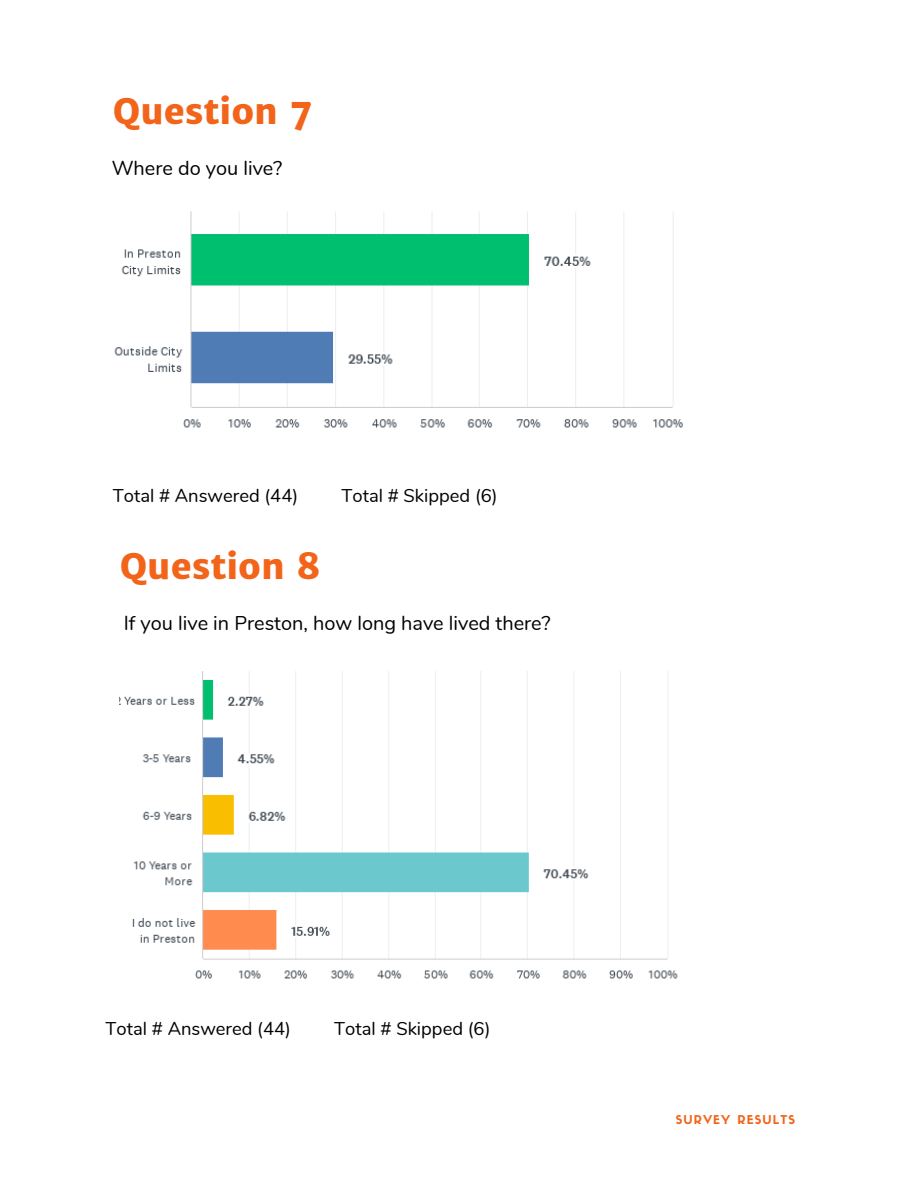
<style>
.page{position:relative;width:918px;height:1188px;background:#fff}
.page>*{position:absolute;margin:0;border:0;box-sizing:border-box;transform-origin:0 0}
.t1{font:800 35.25px "Merriweather Sans";color:#f26419}
.t2{font:19.95px "Nunito";color:#000}
.t3{font:18.45px "Nunito";color:#000}
.t4{font:12px "Sifonn Basic";letter-spacing:.09em;color:#f26419}
</style>
<div class="page">
<img style="left:120px;top:671px;width:558px;height:308px">
<img style="left:114px;top:211px;width:569px;height:217px">
<h1 class="t1" style="left:113px;top:89px;width:201px">Question 7</h1>
<p class="t2" style="left:112px;top:155px;width:172px">Where do you live?</p>
<p class="t3" style="left:113px;top:483px;width:187px">Total # Answered (44)</p>
<p class="t3" style="left:342px;top:483px;width:158px">Total # Skipped (6)</p>
<h1 class="t1" style="left:120px;top:544px;width:202px">Question 8</h1>
<p class="t2" style="left:124px;top:609px;width:428px">If you live in Preston, how long have lived there?</p>
<p class="t3" style="left:106px;top:1016px;width:187px">Total # Answered (44)</p>
<p class="t3" style="left:334px;top:1016px;width:158px">Total # Skipped (6)</p>
<p class="t4" style="left:676px;top:1115px;width:121px">SURVEY RESULTS</p>
</div>
